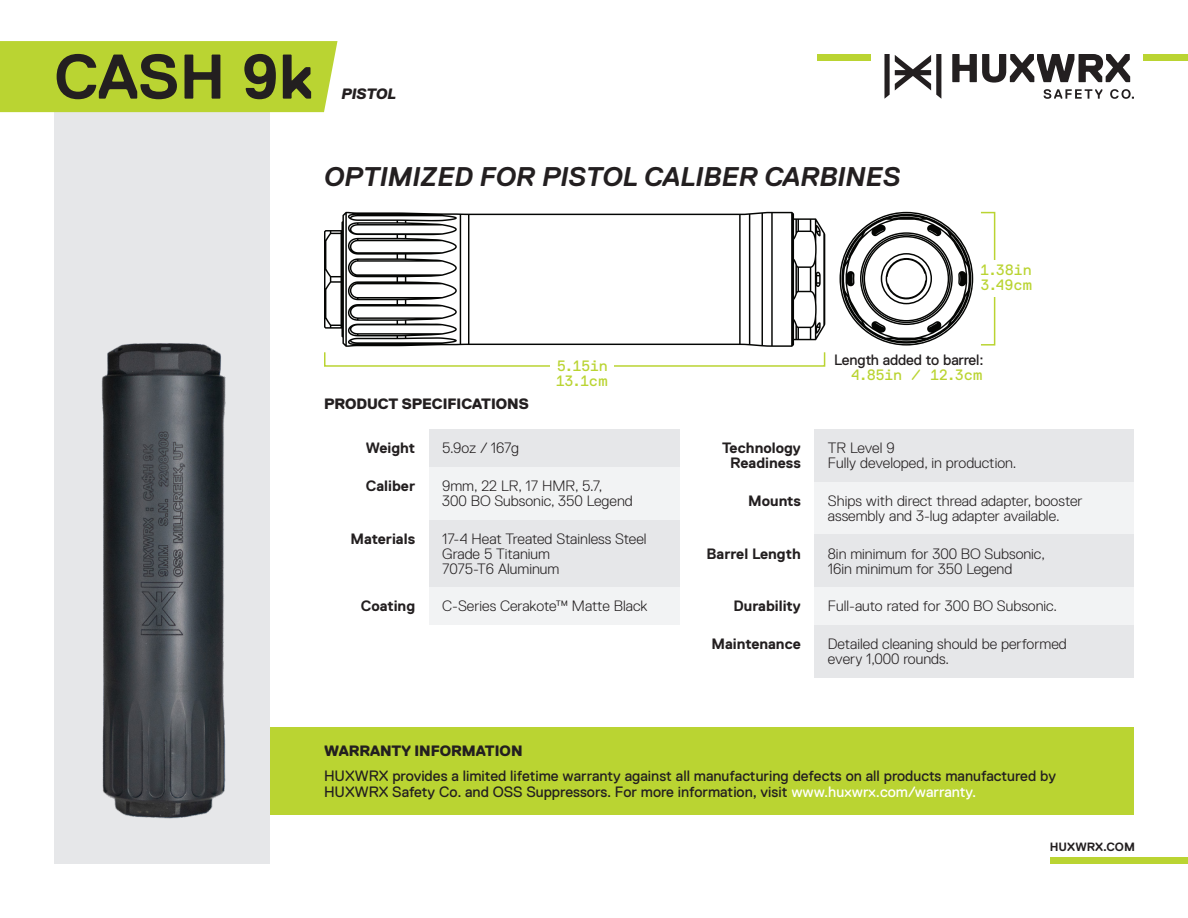
<style>
.page{position:relative;width:1188px;height:918px;background:#fff}
.page>*{position:absolute;margin:0;border:0;box-sizing:border-box;transform-origin:0 0}
.t1{font:700 63px "Replica LL";letter-spacing:-.005em;color:#231f20}
.t2{font:italic 700 27px "Replica LL";color:#231f20}
.t3{font:300 15px/15px "Replica LL";color:#231f20}
.t4{font:15px/16.5px "Replica LL";color:#231f20}
.t5{font:700 15px/15px "Replica LL";color:#231f20;text-align:center}
.t6{font:800 15px "Replica LL";color:#231f20}
.t7{font:15px "Replica Mono LL";letter-spacing:-.015em;color:#bad432}
.t8{font:15px "Replica LL";letter-spacing:-.02em;color:#231f20}
.t9{font:italic 800 15px "Replica LL";color:#231f20}
.t10{font:700 12px "Replica LL";color:#231f20}
.s1{color:#fff}
</style>
<div class="page">
<div style="left:246px;top:727px;width:888px;height:87px;background:#bad432"></div>
<div style="left:54px;top:77px;width:216px;height:787px;background:#e6e7e9"></div>
<div style="left:0;top:41px;width:338px;height:71px;background:#bad432"></div>
<div style="left:1143px;top:54px;width:45px;height:7px;background:#bad432"></div>
<div style="left:1051px;top:857px;width:137px;height:7px;background:#bad432"></div>
<div style="left:817px;top:54px;width:54px;height:7px;background:#bad432"></div>
<svg style="left:1044px;top:89px;width:58px;height:10px"></svg>
<svg style="left:1110px;top:89px;width:24px;height:10px"></svg>
<svg style="left:952px;top:54px;width:178px;height:29px"></svg>
<svg style="left:884px;top:54px;width:57px;height:45px"></svg>
<div style="left:324px;top:352px;width:501px;height:15px;border:2px solid #bad432"></div>
<div style="left:550px;top:356px;width:63px;height:16px;background:#fff"></div>
<div style="left:980px;top:212px;width:15px;height:134px;border:2px solid #bad432"></div>
<div style="left:985px;top:260px;width:18px;height:37px;background:#fff"></div>
<div style="left:429px;top:429px;width:251px;height:38px;background:#e6e7e9"></div>
<div style="left:429px;top:587px;width:251px;height:38px;background:#f2f3f4"></div>
<div style="left:814px;top:482px;width:320px;height:53px;background:#f2f3f4"></div>
<div style="left:814px;top:535px;width:320px;height:52px;background:#e6e7e9"></div>
<div style="left:814px;top:625px;width:320px;height:52px;background:#e6e7e9"></div>
<div style="left:814px;top:587px;width:320px;height:38px;background:#f2f3f4"></div>
<div style="left:429px;top:520px;width:251px;height:67px;background:#e6e7e9"></div>
<div style="left:429px;top:467px;width:251px;height:53px;background:#f2f3f4"></div>
<svg style="left:324px;top:212px;width:501px;height:135px"></svg>
<svg style="left:840px;top:212px;width:133px;height:134px"></svg>
<img style="left:101px;top:343px;width:125px;height:476px">
<div style="left:814px;top:429px;width:320px;height:53px;background:#e6e7e9"></div>
<p class="t1" style="left:54px;top:42px;width:260px">CASH 9k</p>
<p class="t9" style="left:341px;top:85px;width:56px">PISTOL</p>
<p class="t2" style="left:324px;top:161px;width:578px">OPTIMIZED FOR PISTOL CALIBER CARBINES</p>
<p class="t6" style="left:324px;top:395px;width:206px">PRODUCT SPECIFICATIONS</p>
<p class="t5" style="left:366px;top:441px;width:51px">Weight</p>
<p class="t3" style="left:442px;top:441px;width:78px">5.9oz / 167g</p>
<p class="t7" style="left:557px;top:357px;width:53px">5.15in</p>
<p class="t7" style="left:555px;top:372px;width:54px">13.1cm</p>
<p class="t5" style="left:366px;top:478px;width:51px">Caliber</p>
<p class="t3" style="left:442px;top:478px;width:162px">9mm, 22 LR, 17 HMR, 5.7,</p>
<p class="t3" style="left:442px;top:493px;width:192px">300 BO Subsonic, 350 Legend</p>
<p class="t5" style="left:351px;top:531px;width:66px">Materials</p>
<p class="t5" style="left:361px;top:599px;width:56px">Coating</p>
<p class="t3" style="left:442px;top:531px;width:206px">17-4 Heat Treated Stainless Steel</p>
<p class="t3" style="left:442px;top:546px;width:109px">Grade 5 Titanium</p>
<p class="t3" style="left:442px;top:561px;width:119px">7075-T6 Aluminum</p>
<p class="t3" style="left:442px;top:599px;width:207px">C-Series Cerakote™ Matte Black</p>
<p class="t7" style="left:980px;top:261px;width:53px">1.38in</p>
<p class="t7" style="left:981px;top:276px;width:53px">3.49cm</p>
<p class="t8" style="left:834px;top:352px;width:151px">Length added to barrel:</p>
<p class="t7" style="left:851px;top:367px;width:133px">4.85in / 12.3cm</p>
<p class="t5" style="left:722px;top:441px;width:80px">Technology<br>Readiness</p>
<p class="t3" style="left:828px;top:441px;width:68px">TR Level 9</p>
<p class="t3" style="left:828px;top:456px;width:190px">Fully developed, in production.</p>
<p class="t5" style="left:748px;top:493px;width:54px">Mounts</p>
<p class="t5" style="left:707px;top:546px;width:96px">Barrel Length</p>
<p class="t3" style="left:828px;top:493px;width:256px">Ships with direct thread adapter, booster assembly and 3-lug adapter available.</p>
<p class="t3" style="left:828px;top:546px;width:219px">8in minimum for 300 BO Subsonic,</p>
<p class="t3" style="left:828px;top:561px;width:186px">16in minimum for 350 Legend</p>
<p class="t5" style="left:734px;top:599px;width:69px">Durability</p>
<p class="t3" style="left:828px;top:599px;width:231px">Full-auto rated for 300 BO Subsonic.</p>
<p class="t5" style="left:711px;top:636px;width:91px">Maintenance</p>
<p class="t3" style="left:828px;top:636px;width:240px">Detailed cleaning should be performed every 1,000 rounds.</p>
<p class="t6" style="left:324px;top:742px;width:200px">WARRANTY INFORMATION</p>
<p class="t4" style="left:324px;top:767px;width:733px">HUXWRX provides a limited lifetime warranty against all manufacturing defects on all products manufactured by<br>HUXWRX Safety Co. and OSS Suppressors. For more information, visit <span class="s1">www.huxwrx.com/warranty.</span></p>
<p class="t10" style="left:1050px;top:840px;width:87px">HUXWRX.COM</p>
</div>
